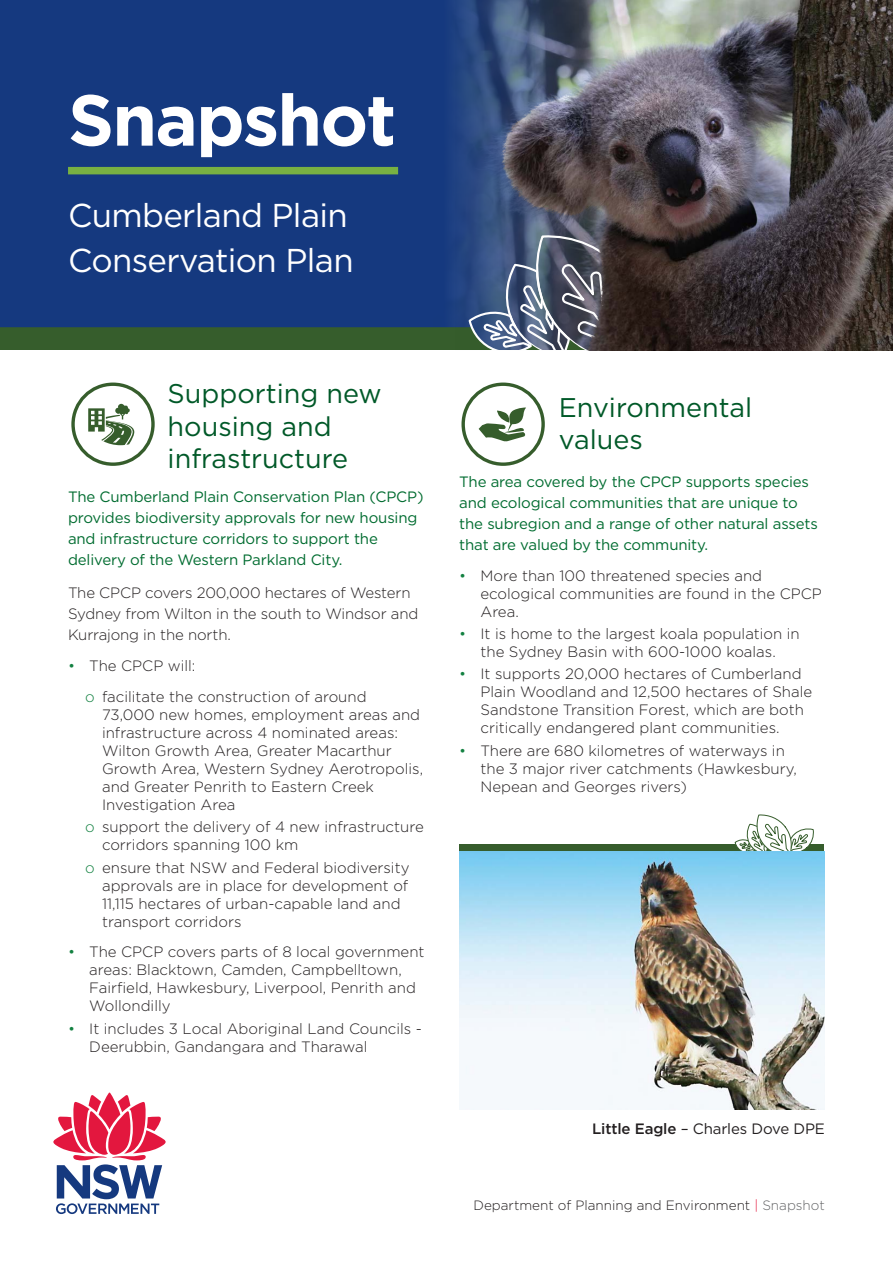
<style>
.page{position:relative;width:893px;height:1263px;background:#fff}
.page>*{position:absolute;margin:0;border:0;box-sizing:border-box;transform-origin:0 0}
.Cover_Heading{font:700 72px "Gotham";letter-spacing:-.025em;color:#fff}
.Cover_Sub-Heading{font:33px "Gotham";letter-spacing:-.02em;color:#fff}
.Heading_2{font:27px/32.4px "Gotham";color:#005928}
._1st_level_bullets{font:300 15px/18px "Gotham";color:#231f20}
._2nd_level_bullet{font:300 15px/18px "Gotham";color:#231f20}
.Body_-_Black_text{font:15px/21px "Gotham";letter-spacing:-.01em;color:#006c30}
.Body_-_Black_text-2{font:300 15px/21px "Gotham";letter-spacing:-.01em;color:#231f20}
.t1{font:15px "Gotham";letter-spacing:-.01em;color:#231f20}
.t2{font:300 13.5px "Gotham";color:#231f20}
.s1{color:#138141}
.s2{font-weight:500}
.s3{color:#e3173e}
.s4{color:#636466}
</style>
<div class="page">
<div style="left:0;top:0;width:893px;height:350px;background:#15397f"></div>
<div style="left:68px;top:167px;width:330px;height:7px;background:#78b142"></div>
<svg style="left:88px;top:404px;width:46px;height:41px"></svg>
<div style="left:71px;top:383px;width:84px;height:83px;border:3px solid #365d2c;border-radius:50%"></div>
<svg style="left:479px;top:407px;width:47px;height:34px"></svg>
<div style="left:461px;top:383px;width:84px;height:83px;border:3px solid #365d2c;border-radius:50%"></div>
<div style="left:459px;top:844px;width:365px;height:8px;background:#365d2c"></div>
<svg style="left:734px;top:814px;width:80px;height:37px"></svg>
<svg style="left:0;top:264px;width:455px;height:86px"></svg>
<img style="left:455px;top:0;width:438px;height:350px">
<svg style="left:53px;top:1092px;width:113px;height:122px"></svg>
<img style="left:459px;top:851px;width:365px;height:258px">
<p class="Cover_Heading" style="left:68px;top:72px;width:330px">Snapshot</p>
<p class="Cover_Sub-Heading" style="left:68px;top:194px;width:281px">Cumberland Plain</p>
<p class="Cover_Sub-Heading" style="left:68px;top:240px;width:287px">Conservation Plan</p>
<p class="Heading_2" style="left:168px;top:377px;width:215px">Supporting new housing and infrastructure</p>
<p class="Body_-_Black_text" style="left:68px;top:486px;width:357px">The Cumberland Plain Conservation Plan (CPCP) provides biodiversity approvals for new housing and infrastructure corridors to support the delivery of the Western Parkland City.</p>
<p class="Body_-_Black_text-2" style="left:68px;top:582px;width:352px">The CPCP covers 200,000 hectares of Western<br>Sydney from Wilton in the south to Windsor and<br>Kurrajong in the north.</p>
<p class="_1st_level_bullets" style="left:68px;top:656px;width:129px"><span class="s1">•</span> The CPCP will:</p>
<p class="_2nd_level_bullet" style="left:102px;top:687px;width:323px;text-indent:-17px"><span class="s1">o</span> facilitate the construction of around<br>73,000 new homes, employment areas and infrastructure across 4 nominated areas:<br>Wilton Growth Area, Greater Macarthur Growth Area, Western Sydney Aerotropolis, and Greater Penrith to Eastern Creek Investigation Area</p>
<p class="_2nd_level_bullet" style="left:102px;top:817px;width:323px;text-indent:-17px"><span class="s1">o</span> support the delivery of 4 new infrastructure corridors spanning 100 km</p>
<p class="_2nd_level_bullet" style="left:102px;top:858px;width:309px;text-indent:-17px"><span class="s1">o</span> ensure that NSW and Federal biodiversity approvals are in place for development of 11,115 hectares of urban-capable land and transport corridors</p>
<p class="_1st_level_bullets" style="left:89px;top:942px;width:337px;text-indent:-21px"><span class="s1">•</span> The CPCP covers parts of 8 local government areas: Blacktown, Camden, Campbelltown, Fairfield, Hawkesbury, Liverpool, Penrith and Wollondilly</p>
<p class="_1st_level_bullets" style="left:89px;top:1019px;width:334px;text-indent:-21px"><span class="s1">•</span> It includes 3 Local Aboriginal Land Councils -<br>Deerubbin, Gandangara and Tharawal</p>
<p class="Heading_2" style="left:559px;top:390px;width:195px">Environmental values</p>
<p class="Body_-_Black_text" style="left:459px;top:471px;width:360px">The area covered by the CPCP supports species and ecological communities that are unique to the subregion and a range of other natural assets that are valued by the community.</p>
<p class="_1st_level_bullets" style="left:480px;top:566px;width:343px;text-indent:-21px"><span class="s1">•</span> More than 100 threatened species and ecological communities are found in the CPCP<br>Area.</p>
<p class="_1st_level_bullets" style="left:459px;top:624px;width:342px;text-align:center"><span class="s1">•</span> It is home to the largest koala population in the Sydney Basin with 600-1000 koalas.</p>
<p class="_1st_level_bullets" style="left:480px;top:665px;width:333px;text-indent:-21px"><span class="s1">•</span> It supports 20,000 hectares of Cumberland Plain Woodland and 12,500 hectares of Shale Sandstone Transition Forest, which are both critically endangered plant communities.</p>
<p class="_1st_level_bullets" style="left:480px;top:741px;width:318px;text-indent:-21px"><span class="s1">•</span> There are 680 kilometres of waterways in the 3 major river catchments (Hawkesbury,<br>Nepean and Georges rivers)</p>
<p class="t1" style="left:592px;top:1119px;width:234px"><span class="s2">Little Eagle</span> – Charles Dove DPE</p>
<p class="t2" style="left:473px;top:1197px;width:353px">Department of Planning and Environment <span class="s3">|</span> <span class="s4">Snapshot</span></p>
</div>
